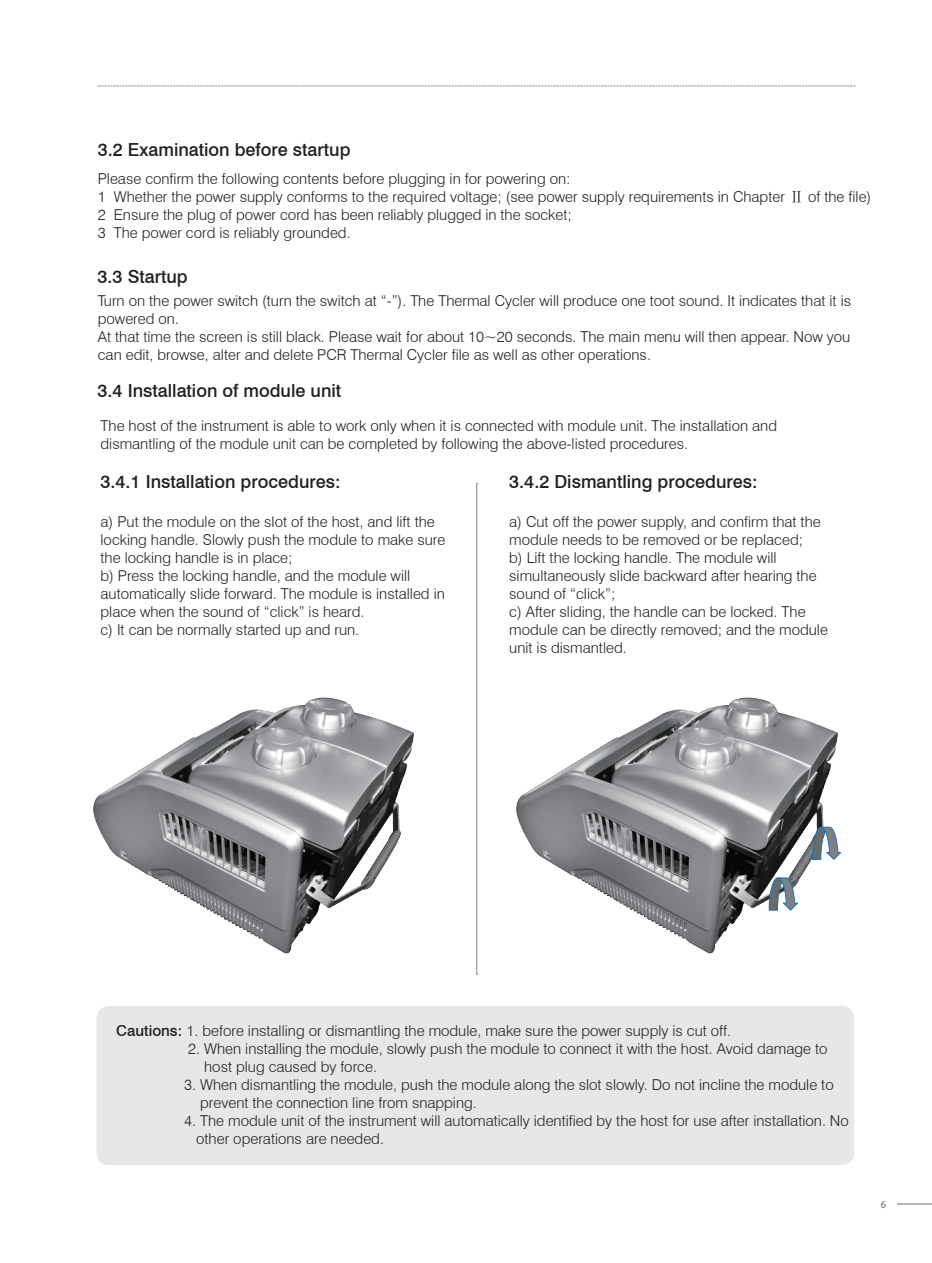
<style>
.page{position:relative;width:932px;height:1263px;background:#fff}
.page>*{position:absolute;margin:0;border:0;box-sizing:border-box;transform-origin:0 0}
.t1{font:500 18px "Swiss 721 BT";color:#231f20}
.t2{font:300 15px/18px "Swiss 721 BT";color:#231f20}
.t3{font:10.5px "Myriad Pro";color:#6c6d70}
.s1{font-family:"Sim Hei";font-weight:400}
.s2{font-weight:500}
</style>
<div class="page">
<svg style="left:98px;top:86px;width:757px;height:1px"></svg>
<hr style="left:896px;top:1204px;width:35px;height:1px;background:#6c6d70">
<svg style="left:476px;top:483px;width:1px;height:492px"></svg>
<div style="left:96px;top:1006px;width:758px;height:159px;background:#e6e7e9;border-radius:13px"></div>
<img style="left:93px;top:697px;width:321px;height:257px">
<img style="left:516px;top:697px;width:322px;height:257px">
<svg style="left:768px;top:877px;width:30px;height:34px"></svg>
<svg style="left:811px;top:827px;width:31px;height:33px"></svg>
<p class="t1" style="left:98px;top:138px;width:254px">3.2 Examination before startup</p>
<p class="t2" style="left:98px;top:169px;width:774px">Please confirm the following contents before plugging in for powering on:<br>1 Whether the power supply conforms to the required voltage; (see power supply requirements in Chapter <span class="s1">Ⅱ</span> of the file)<br>2 Ensure the plug of power cord has been reliably plugged in the socket;<br>3 The power cord is reliably grounded.</p>
<p class="t1" style="left:98px;top:266px;width:92px">3.3 Startup</p>
<p class="t2" style="left:98px;top:291px;width:754px">Turn on the power switch (turn the switch at “-”). The Thermal Cycler will produce one toot sound. It indicates that it is powered on.<br>At that time the screen is still black. Please wait for about 10~20 seconds. The main menu will then appear. Now you can edit, browse, alter and delete PCR Thermal Cycler file as well as other operations.</p>
<p class="t1" style="left:98px;top:379px;width:245px">3.4 Installation of module unit</p>
<p class="t2" style="left:100px;top:416px;width:677px">The host of the instrument is able to work only when it is connected with module unit. The installation and dismantling of the module unit can be completed by following the above-listed procedures.</p>
<p class="t1" style="left:100px;top:471px;width:241px">3.4.1 Installation procedures:</p>
<p class="t1" style="left:509px;top:471px;width:250px">3.4.2 Dismantling procedures:</p>
<p class="t2" style="left:100px;top:513px;width:346px">a) Put the module on the slot of the host, and lift the locking handle. Slowly push the module to make sure the locking handle is in place;<br>b) Press the locking handle, and the module will automatically slide forward. The module is installed in place when the sound of “click” is heard.<br>c) It can be normally started up and run.</p>
<p class="t2" style="left:509px;top:513px;width:320px">a) Cut off the power supply, and confirm that the module needs to be removed or be replaced;<br>b) Lift the locking handle. The module will simultaneously slide backward after hearing the sound of “click”;<br>c) After sliding, the handle can be locked. The module can be directly removed; and the module unit is dismantled.</p>
<p class="t2" style="left:116px;top:1021px;width:616px"><span class="s2">Cautions:</span> 1. before installing or dismantling the module, make sure the power supply is cut off.</p>
<p class="t2" style="left:204px;top:1039px;width:624px;text-indent:-16px">2. When installing the module, slowly push the module to connect it with the host. Avoid damage to host plug caused by force.</p>
<p class="t2" style="left:200px;top:1075px;width:634px;text-indent:-16px">3. When dismantling the module, push the module along the slot slowly. Do not incline the module to prevent the connection line from snapping.</p>
<p class="t2" style="left:196px;top:1111px;width:654px;text-indent:-12px">4. The module unit of the instrument will automatically identified by the host for use after installation. No other operations are needed.</p>
<p class="t3" style="left:880px;top:1198px;width:7px">6</p>
</div>
